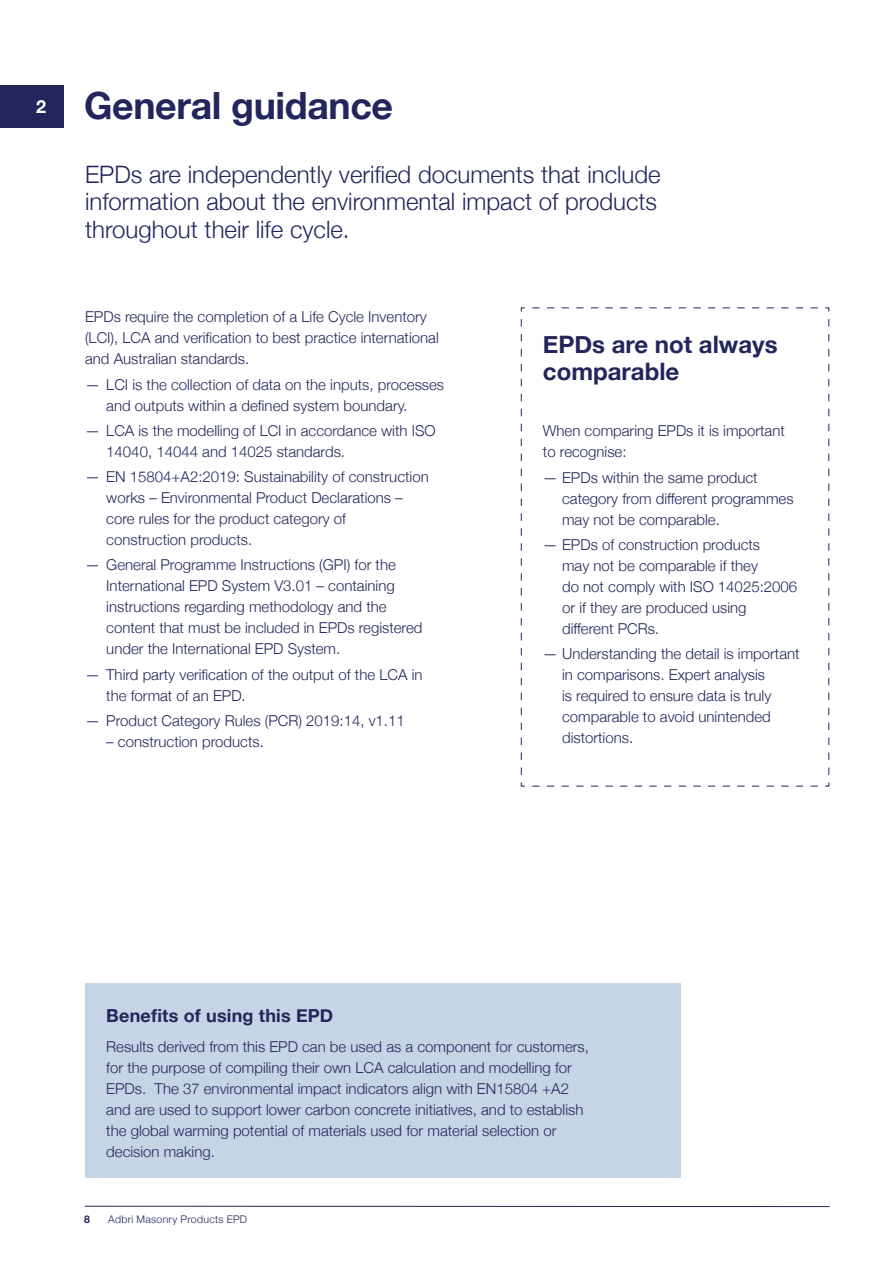
<style>
.page{position:relative;width:893px;height:1263px;background:#fff}
.page>*{position:absolute;margin:0;border:0;box-sizing:border-box;transform-origin:0 0}
.t1{font:700 37.5px "Helvetica Neue";letter-spacing:-.01em;color:#23265c}
.t2{font:300 24px/27.8px "Helvetica Neue";color:#23265c}
.t3{font:700 24px/27px "Helvetica Neue";color:#23265c}
.t4{font:700 18px "Helvetica Neue";letter-spacing:.01em;color:#23265c}
.t5{font:300 15px/21px "Helvetica Neue";color:#23265c}
.t6{font:300 10.5px "Helvetica Neue";letter-spacing:.03em;color:#23265c}
.t7{font:700 10.5px "Helvetica Neue";color:#23265c}
</style>
<div class="page">
<hr style="left:85px;top:1206px;width:745px;height:1px;background:#23265c">
<div style="left:0;top:85px;width:63px;height:43px;background:#23265c"></div>
<svg style="left:520px;top:307px;width:310px;height:480px"></svg>
<div style="left:85px;top:983px;width:595px;height:195px;background:#c5d5e5"></div>
<h1 class="t1" style="left:36px;top:76px;width:358px"><sup>2</sup> General guidance</h1>
<h2 class="t2" style="left:85px;top:158px;width:577px">EPDs are independently verified documents that include information about the environmental impact of products throughout their life cycle.</h2>
<p class="t5" style="left:85px;top:305px;width:355px">EPDs require the completion of a Life Cycle Inventory (LCI), LCA and verification to best practice international and Australian standards.</p>
<p class="t5" style="left:106px;top:373px;width:339px;text-indent:-21px">— LCI is the collection of data on the inputs, processes and outputs within a defined system boundary.</p>
<p class="t5" style="left:106px;top:419px;width:331px;text-indent:-21px">— LCA is the modelling of LCI in accordance with ISO<br>14040, 14044 and 14025 standards.</p>
<p class="t5" style="left:106px;top:465px;width:324px;text-indent:-21px">— EN 15804+A2:2019: Sustainability of construction works – Environmental Product Declarations – core rules for the product category of construction products.</p>
<p class="t5" style="left:106px;top:553px;width:318px;text-indent:-21px">— General Programme Instructions (GPI) for the International EPD System V3.01 – containing instructions regarding methodology and the content that must be included in EPDs registered under the International EPD System.</p>
<p class="t5" style="left:106px;top:663px;width:318px;text-indent:-21px">— Third party verification of the output of the LCA in the format of an EPD.</p>
<p class="t5" style="left:85px;top:709px;width:321px">— Product Category Rules (PCR) 2019:14, v1.11</p>
<p class="t5" style="left:106px;top:730px;width:159px">– construction products.</p>
<h2 class="t3" style="left:543px;top:331px;width:236px">EPDs are not always comparable</h2>
<p class="t5" style="left:543px;top:419px;width:243px">When comparing EPDs it is important to recognise:</p>
<p class="t5" style="left:562px;top:466px;width:233px;text-indent:-19px">— EPDs within the same product category from different programmes may not be comparable.</p>
<p class="t5" style="left:562px;top:533px;width:237px;text-indent:-19px">— EPDs of construction products<br>may not be comparable if they<br>do not comply with ISO 14025:2006 or if they are produced using different PCRs.</p>
<p class="t5" style="left:562px;top:642px;width:239px;text-indent:-19px">— Understanding the detail is important in comparisons. Expert analysis<br>is required to ensure data is truly comparable to avoid unintended distortions.</p>
<p class="t4" style="left:106px;top:1001px;width:228px">Benefits of using this EPD</p>
<p class="t5" style="left:106px;top:1035px;width:484px">Results derived from this EPD can be used as a component for customers, for the purpose of compiling their own LCA calculation and modelling for EPDs. The 37 environmental impact indicators align with EN15804 +A2 and are used to support lower carbon concrete initiatives, and to establish the global warming potential of materials used for material selection or decision making.</p>
<p class="t7" style="left:84px;top:1211px;width:7px">8</p>
<p class="t6" style="left:108px;top:1211px;width:140px">Adbri Masonry Products EPD</p>
</div>
